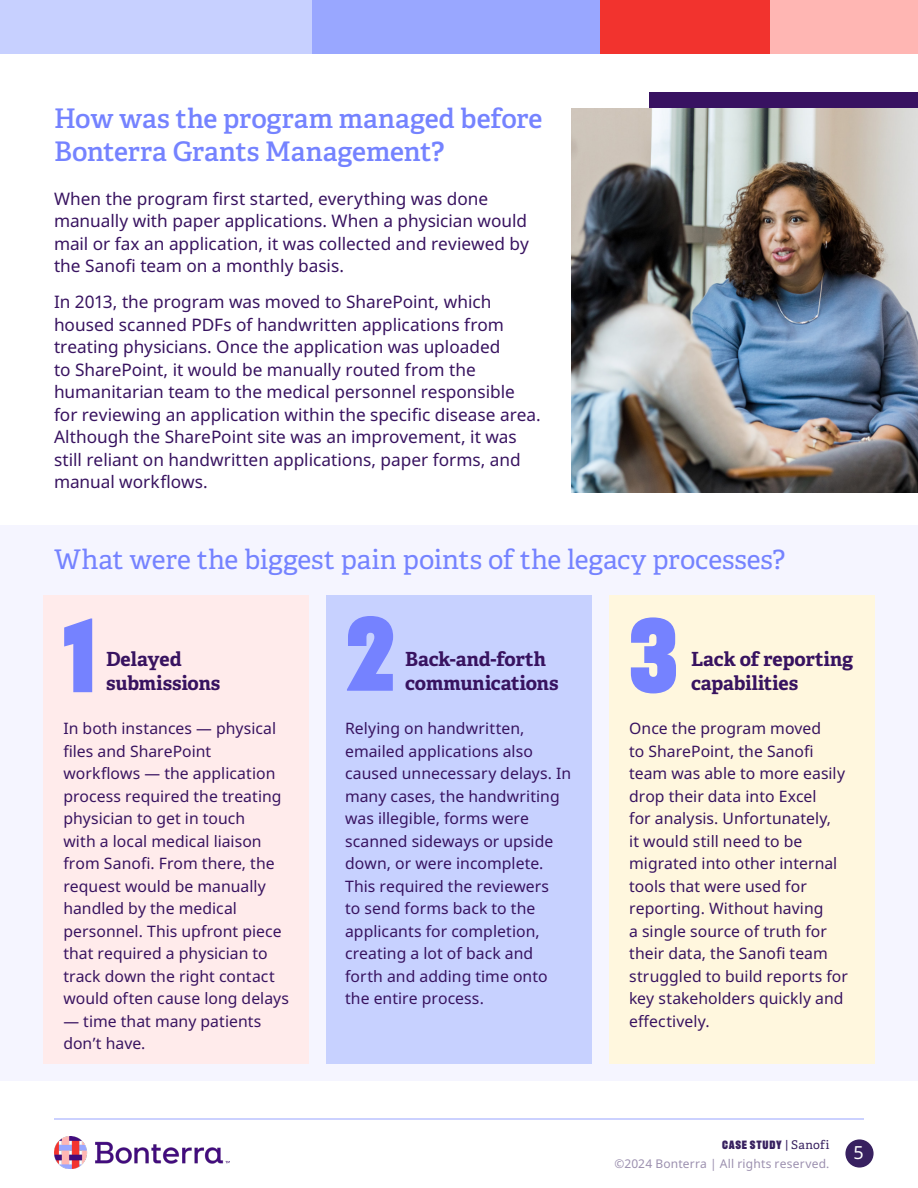
<style>
.page{position:relative;width:918px;height:1188px;background:#fff}
.page>*{position:absolute;margin:0;border:0;box-sizing:border-box;transform-origin:0 0}
.t1{font:900 105px "Recent Grotesk";color:#7582ff}
.t2{font:600 27px/33px "Adelle";letter-spacing:-.005em;color:#7583ff}
.t3{font:27px "Adelle";letter-spacing:-.005em;color:#7583ff}
.Copy{font:700 19.5px/24px "Adelle";letter-spacing:-.005em;color:#381360}
.t4{font:18px "Noto Sans";color:#fff}
.t5{font:17.25px/22.5px "Noto Sans";color:#381360}
.t6{font:15.75px/22.5px "Noto Sans";letter-spacing:.005em;color:#381360}
.t7{font:12px "Noto Sans";letter-spacing:.015em;color:#9c90af}
.t8{font:900 12px "Recent Grotesk";letter-spacing:.065em;color:#382160}
.s1{font-family:"Adelle";font-weight:400}
</style>
<div class="page">
<div style="left:845px;top:1139px;width:29px;height:29px;background:#382160;border-radius:50%"></div>
<hr style="left:54px;top:1118px;width:810px;height:2px;background:#bac2ff">
<img style="left:54px;top:1136px;width:176px;height:33px">
<div style="left:649px;top:93px;width:269px;height:47px;background:#381261"></div>
<div style="left:0;top:525px;width:918px;height:555px;background:#f5f5ff"></div>
<img style="left:571px;top:108px;width:347px;height:385px">
<div style="left:599px;top:0;width:172px;height:54px;background:#f2332e"></div>
<div style="left:771px;top:0;width:147px;height:54px;background:#ffb6b3"></div>
<div style="left:312px;top:0;width:287px;height:54px;background:#99a7ff"></div>
<div style="left:0;top:0;width:312px;height:54px;background:#c7d0ff"></div>
<div style="left:43px;top:595px;width:265px;height:469px;background:#ffebeb"></div>
<div style="left:326px;top:595px;width:266px;height:469px;background:#c7d1ff"></div>
<div style="left:610px;top:595px;width:265px;height:469px;background:#fff7de"></div>
<p class="t2" style="left:54px;top:102px;width:490px">How was the program managed before<br>Bonterra Grants Management?</p>
<p class="t5" style="left:54px;top:188px;width:476px">When the program first started, everything was done manually with paper applications. When a physician would mail or fax an application, it was collected and reviewed by the Sanofi team on a monthly basis.</p>
<p class="t5" style="left:54px;top:291px;width:488px">In 2013, the program was moved to SharePoint, which housed scanned PDFs of handwritten applications from treating physicians. Once the application was uploaded<br>to SharePoint, it would be manually routed from the humanitarian team to the medical personnel responsible for reviewing an application within the specific disease area.<br>Although the SharePoint site was an improvement, it was still reliant on handwritten applications, paper forms, and manual workflows.</p>
<p class="t3" style="left:54px;top:543px;width:733px">What were the biggest pain points of the legacy processes?</p>
<h1 class="t1" style="left:63px;top:596px;width:33px">1</h1>
<h1 class="t1" style="left:347px;top:594px;width:49px">2</h1>
<h1 class="t1" style="left:629px;top:596px;width:51px">3</h1>
<p class="t6" style="left:63px;top:718px;width:227px">In both instances — physical files and SharePoint workflows — the application process required the treating physician to get in touch<br>with a local medical liaison from Sanofi. From there, the request would be manually handled by the medical personnel. This upfront piece that required a physician to track down the right contact would often cause long delays</p>
<p class="t6" style="left:63px;top:1010px;width:200px">— time that many patients don’t have.</p>
<p class="Copy" style="left:106px;top:648px;width:116px">Delayed submissions</p>
<p class="Copy" style="left:405px;top:647px;width:155px">Back-and-forth communications</p>
<p class="Copy" style="left:691px;top:647px;width:164px">Lack of reporting capabilities</p>
<p class="t6" style="left:345px;top:718px;width:228px">Relying on handwritten, emailed applications also caused unnecessary delays. In many cases, the handwriting was illegible, forms were scanned sideways or upside down, or were incomplete.<br>This required the reviewers<br>to send forms back to the applicants for completion, creating a lot of back and forth and adding time onto the entire process.</p>
<p class="t6" style="left:629px;top:718px;width:220px">Once the program moved<br>to SharePoint, the Sanofi team was able to more easily drop their data into Excel<br>for analysis. Unfortunately,<br>it would still need to be migrated into other internal tools that were used for reporting. Without having<br>a single source of truth for their data, the Sanofi team struggled to build reports for key stakeholders quickly and effectively.</p>
<p class="t8" style="left:722px;top:1138px;width:109px">CASE STUDY <span class="s1">| Sanofi</span></p>
<p class="t7" style="left:615px;top:1155px;width:216px">©2024 Bonterra | All rights reserved.</p>
<p class="t4" style="left:854px;top:1140px;width:12px">5</p>
</div>
